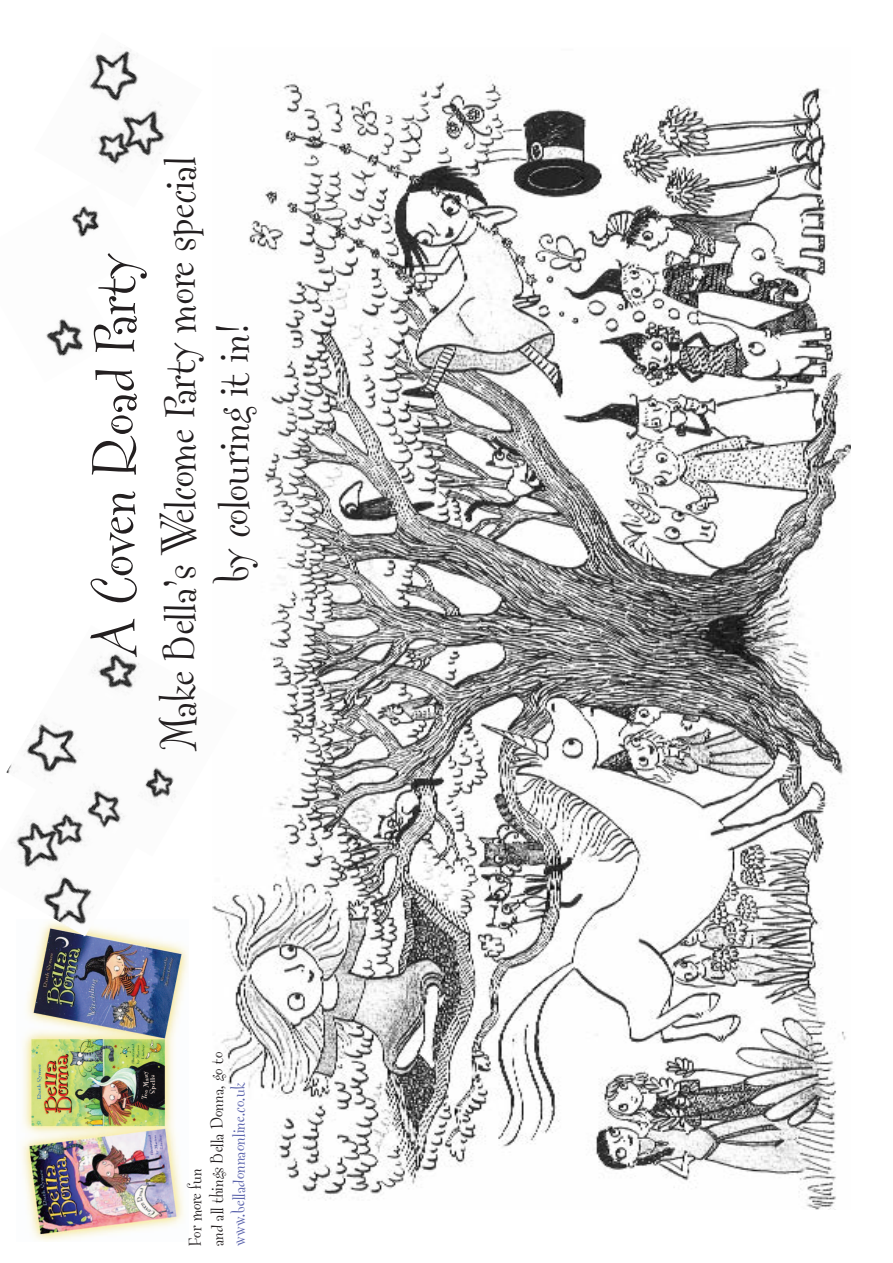
<style>
.page{position:relative;width:893px;height:1263px;background:#fff}
.page>*{position:absolute;margin:0;border:0;box-sizing:border-box;transform-origin:0 0}
.t1{font:60px "Fontesque";letter-spacing:-.005em;color:#231f20}
.t2{font:45px/54px "Fontesque";letter-spacing:-.015em;color:#231f20;text-align:center}
.t3{font:18px/21.6px "Fontesque";color:#231f20}
.t4{font:18px "Fontesque";color:#5962ac}
</style>
<div class="page">
<img style="left:89px;top:50px;width:79px;height:117px">
<svg style="left:46px;top:206px;width:54px;height:151px"></svg>
<img style="left:213px;top:80px;width:637px;height:1129px">
<img style="left:22px;top:936px;width:166px;height:306px">
<img style="left:20px;top:856px;width:113px;height:80px">
<img style="left:6px;top:625px;width:231px;height:231px">
<h1 class="t1" style="left:78px;top:654px;width:403px;rotate:-90deg">A Coven Road Party</h1>
<p class="t2" style="left:152px;top:750px;width:595px;rotate:-90deg">Make Bella’s Welcome Party more special by colouring it in!</p>
<p class="t3" style="left:184px;top:1246px;width:196px;rotate:-90deg">For more fun<br>and all things Bella Donna, go to</p>
<p class="t4" style="left:228px;top:1246px;width:165px;rotate:-90deg">www.belladonnaonline.co.uk</p>
</div>
